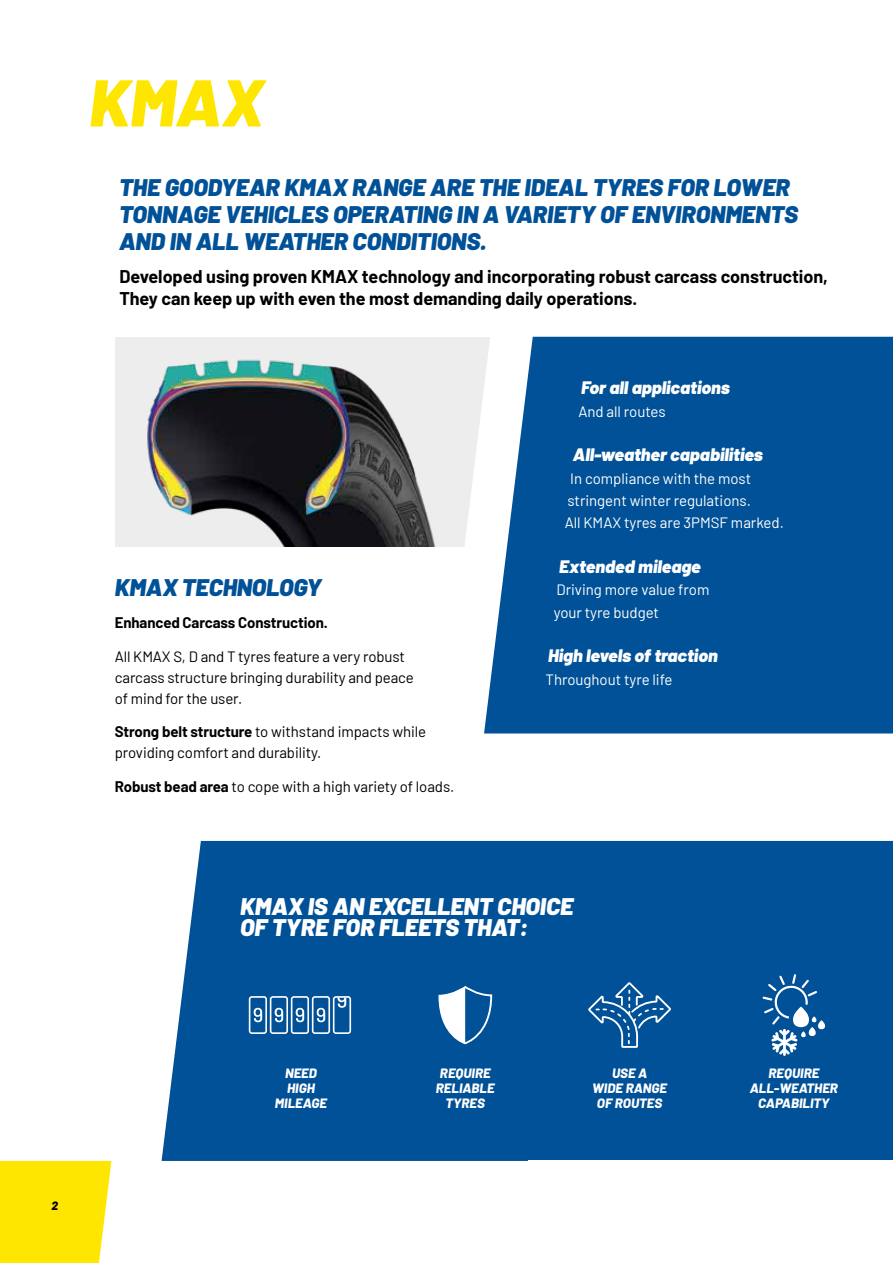
<style>
.page{position:relative;width:893px;height:1263px;background:#fff}
.page>*{position:absolute;margin:0;border:0;box-sizing:border-box;transform-origin:0 0}
.t1{font:italic 900 66px "Barlow";color:#ffe600}
.t2{font:italic 900 24px/27px "Barlow";color:#005197}
.t3{font:italic 900 24px/21px "Barlow";color:#fff}
.t4{font:700 18px/22.4px "Barlow";color:#000}
.t5{font:italic 900 18px "Barlow";color:#fff}
.t6{font:15px/21px "Barlow";letter-spacing:-.005em;color:#000}
.t7{font:15px/22.4px "Barlow";color:#fff}
.t8{font:700 15px "Barlow";letter-spacing:-.005em;color:#000}
.t9{font:italic 800 13.5px/15px "Barlow";color:#fff;text-align:center}
.t10{font:italic 800 12px "Barlow";color:#000}
.s1{font-weight:700}
</style>
<div class="page">
<div style="left:0;top:1161px;width:111px;height:102px;background:#ffe600"></div>
<div style="left:115px;top:337px;width:434px;height:209px;background:#ededed"></div>
<img style="left:147px;top:359px;width:288px;height:187px">
<svg style="left:446px;top:393px;width:38px;height:154px"></svg>
<div style="left:162px;top:841px;width:731px;height:320px;background:#005197"></div>
<svg style="left:586px;top:980px;width:87px;height:69px;background:#1e66a3"></svg>
<svg style="left:249px;top:996px;width:102px;height:38px;background:#4a83b5"></svg>
<svg style="left:761px;top:972px;width:64px;height:84px;background:#3172aa"></svg>
<svg style="left:438px;top:985px;width:55px;height:60px"></svg>
<div style="left:484px;top:337px;width:409px;height:396px;background:#005197"></div>
<h1 class="t1" style="left:89px;top:53px;width:176px">KMAX</h1>
<h2 class="t2" style="left:119px;top:172px;width:680px">THE GOODYEAR KMAX RANGE ARE THE IDEAL TYRES FOR LOWER<br>TONNAGE VEHICLES OPERATING IN A VARIETY OF ENVIRONMENTS<br>AND IN ALL WEATHER CONDITIONS.</h2>
<p class="t4" style="left:119px;top:264px;width:710px">Developed using proven KMAX technology and incorporating robust carcass construction,<br>They can keep up with even the most demanding daily operations.</p>
<h2 class="t2" style="left:115px;top:572px;width:208px">KMAX TECHNOLOGY</h2>
<p class="t8" style="left:115px;top:611px;width:215px">Enhanced Carcass Construction.</p>
<p class="t6" style="left:115px;top:645px;width:301px">All KMAX S, D and T tyres feature a very robust carcass structure bringing durability and peace of mind for the user.</p>
<p class="t6" style="left:115px;top:720px;width:313px"><span class="s1">Strong belt structure</span> to withstand impacts while providing comfort and durability.</p>
<p class="t6" style="left:115px;top:775px;width:341px"><span class="s1">Robust bead area</span> to cope with a high variety of loads.</p>
<p class="t5" style="left:581px;top:374px;width:150px">For all applications</p>
<p class="t7" style="left:578px;top:399px;width:89px">And all routes</p>
<p class="t5" style="left:573px;top:441px;width:192px">All-weather capabilities</p>
<p class="t7" style="left:565px;top:466px;width:221px;text-indent:5px">In compliance with the most stringent winter regulations.<br>All KMAX tyres are 3PMSF marked.</p>
<p class="t5" style="left:559px;top:553px;width:143px">Extended mileage</p>
<p class="t7" style="left:554px;top:578px;width:157px">Driving more value from your tyre budget</p>
<p class="t5" style="left:548px;top:642px;width:171px">High levels of traction</p>
<p class="t7" style="left:545px;top:667px;width:128px">Throughout tyre life</p>
<h2 class="t3" style="left:240px;top:894px;width:335px">KMAX IS AN EXCELLENT CHOICE<br>OF TYRE FOR FLEETS THAT:</h2>
<p class="t10" style="left:51px;top:1196px;width:8px">2</p>
<p class="t9" style="left:275px;top:1064px;width:54px">NEED<br>HIGH<br>MILEAGE</p>
<p class="t9" style="left:750px;top:1064px;width:90px">REQUIRE<br>ALL-WEATHER<br>CAPABILITY</p>
<p class="t9" style="left:436px;top:1064px;width:60px">REQUIRE<br>RELIABLE<br>TYRES</p>
<p class="t9" style="left:592px;top:1064px;width:76px">USE A<br>WIDE RANGE<br>OF ROUTES</p>
</div>
